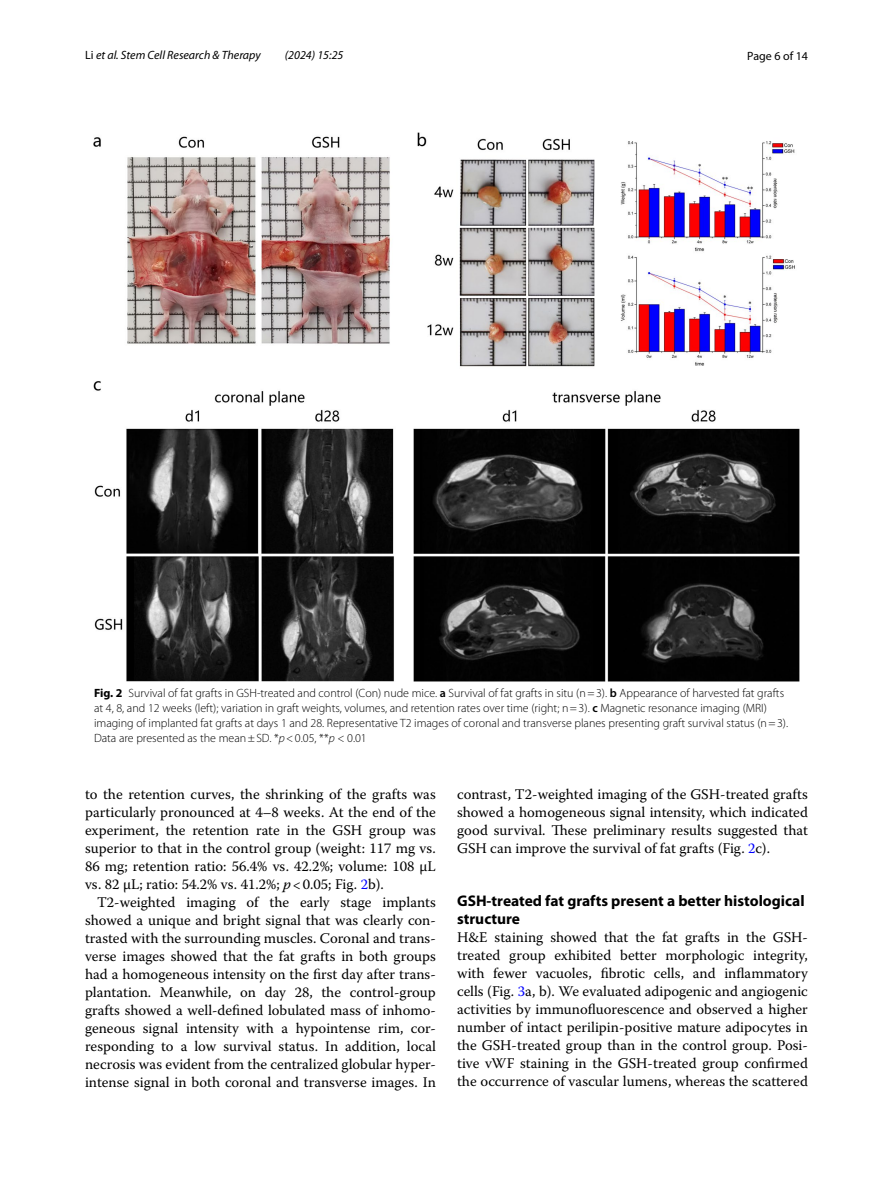
<style>
.page{position:relative;width:893px;height:1187px;background:#fff}
.page>*{position:absolute;margin:0;border:0;box-sizing:border-box;transform-origin:0 0}
.t1{font:700 15.45px/18px "Myriad Pro";color:#000}
.t2{font:14.7px/18px "Warnock Pro";color:#000;text-align:justify}
.t3{font:300 12px/15px "Myriad Pro";color:#000}
.t4{font:italic 12px "Myriad Pro";color:#000}
.t5{font:12px "Myriad Pro";color:#000}
.s1{font-style:normal}
.s2{font-weight:700}
.s3{font-weight:600}
.s4{font-style:italic}
.s5{color:#00f}
</style>
<div class="page">
<img style="left:94px;top:133px;width:705px;height:548px">
<p class="t4" style="left:85px;top:48px;width:177px"><span class="s1">Li</span> et al. Stem Cell Research &amp; Therapy</p>
<p class="t4" style="left:285px;top:48px;width:60px">(2024) 15:25</p>
<p class="t5" style="left:747px;top:48px;width:62px">Page 6 of 14</p>
<p class="t3" style="left:94px;top:685px;width:696px"><span class="s2">Fig. 2</span> Survival of fat grafts in GSH-treated and control (Con) nude mice. <span class="s3">a</span> Survival of fat grafts in situ (n=3). <span class="s3">b</span> Appearance of harvested fat grafts at 4, 8, and 12 weeks (left); variation in graft weights, volumes, and retention rates over time (right; n=3). <span class="s3">c</span> Magnetic resonance imaging (MRI) imaging of implanted fat grafts at days 1 and 28. Representative T2 images of coronal and transverse planes presenting graft survival status (n=3).<br>Data are presented as the mean±SD. *<span class="s4">p</span>&lt;0.05, **<span class="s4">p</span> &lt; 0.01</p>
<p class="t2" style="left:85px;top:785px;width:352px">to the retention curves, the shrinking of the grafts was particularly pronounced at 4–8 weeks. At the end of the experiment, the retention rate in the GSH group was superior to that in the control group (weight: 117 mg vs.<br>86 mg; retention ratio: 56.4% vs. 42.2%; volume: 108 μL vs. 82 μL; ratio: 54.2% vs. 41.2%; <span class="s4">p</span>&lt;0.05; Fig. <span class="s5">2</span>b).</p>
<p class="t2" style="left:85px;top:893px;width:352px;text-indent:12px">T2-weighted imaging of the early stage implants showed a unique and bright signal that was clearly con&shy;trasted with the surrounding muscles. Coronal and trans&shy;verse images showed that the fat grafts in both groups had a homogeneous intensity on the first day after trans&shy;plantation. Meanwhile, on day 28, the control-group grafts showed a well-defined lobulated mass of inhomo&shy;geneous signal intensity with a hypointense rim, cor&shy;responding to a low survival status. In addition, local necrosis was evident from the centralized globular hyper&shy;intense signal in both coronal and transverse images. In</p>
<p class="t2" style="left:457px;top:785px;width:352px">contrast, T2-weighted imaging of the GSH-treated grafts showed a homogeneous signal intensity, which indicated good survival. These preliminary results suggested that GSH can improve the survival of fat grafts (Fig. <span class="s5">2</span>c).</p>
<p class="t1" style="left:457px;top:891px;width:349px">GSH‑treated fat grafts present a better histological structure</p>
<p class="t2" style="left:457px;top:928px;width:352px">H&amp;E staining showed that the fat grafts in the GSH&shy;treated group exhibited better morphologic integrity, with fewer vacuoles, fibrotic cells, and inflammatory cells (Fig. <span class="s5">3</span>a, b). We evaluated adipogenic and angiogenic activities by immunofluorescence and observed a higher number of intact perilipin-positive mature adipocytes in the GSH-treated group than in the control group. Posi&shy;tive vWF staining in the GSH-treated group confirmed the occurrence of vascular lumens, whereas the scattered</p>
</div>
